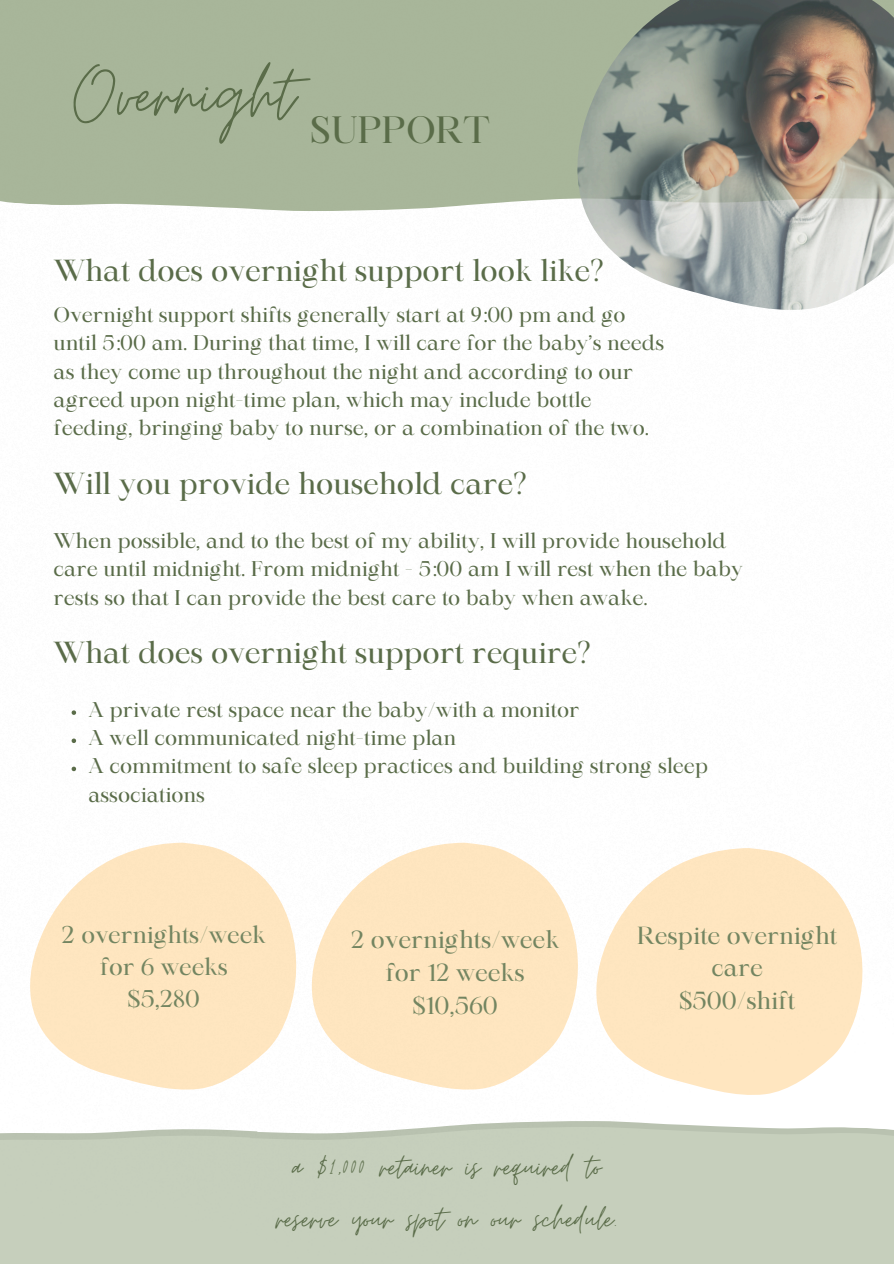
<style>
.page{position:relative;width:894px;height:1264px;background:#fff}
.page>*{position:absolute;margin:0;border:0;box-sizing:border-box;transform-origin:0 0}
.t1{font:82.8px "Moon Time";color:#5a6c49}
.t2{font:37.5px/51.8px "Moon Time";color:#5a6c49;text-align:center}
.t3{font:36.45px "Maharlika";color:#5a6c49}
.t4{font:29.1px "Maharlika";color:#5a6c49}
.t5{font:23.7px/32.5px "Maharlika";color:#738561;text-align:center}
.t6{font:23.25px/32px "Maharlika";color:#738561;text-align:center}
.t7{font:20.4px/28.2px "Maharlika";color:#5a6c49}
</style>
<div class="page">
<svg style="left:0;top:1089px;width:893px;height:174px;fill:#c6cfbc"></svg>
<div style="left:0;top:0;width:577px;height:211px;background:#a8b69a"></div>
<img style="left:577px;top:0;width:316px;height:310px">
<svg style="left:72px;top:710px;width:4px;height:5px"></svg>
<svg style="left:72px;top:738px;width:4px;height:5px"></svg>
<svg style="left:72px;top:766px;width:4px;height:5px"></svg>
<svg style="left:30px;top:842px;width:266px;height:247px;fill:#fee6c0"></svg>
<svg style="left:311px;top:842px;width:267px;height:247px;fill:#fee6c0"></svg>
<svg style="left:596px;top:848px;width:266px;height:247px;fill:#ffe6c0"></svg>
<h2 class="t1" style="left:74px;top:44px;width:222px">Overnight</h2>
<p class="t3" style="left:310px;top:115px;width:181px">SUPPORT</p>
<h1 class="t4" style="left:54px;top:259px;width:551px">What does overnight support look like?</h1>
<h4 class="t7" style="left:54px;top:303px;width:611px">Overnight support shifts generally start at 9:00 pm and go until 5:00 am. During that time, I will care for the baby’s needs as they come up throughout the night and according to our agreed upon night-time plan, which may include bottle feeding, bringing baby to nurse, or a combination of the two.</h4>
<p class="t4" style="left:54px;top:471px;width:475px">Will you provide household care?</p>
<p class="t7" style="left:54px;top:528px;width:690px">When possible, and to the best of my ability, I will provide household care until midnight. From midnight - 5:00 am I will rest when the baby rests so that I can provide the best care to baby when awake.</p>
<h4 class="t4" style="left:54px;top:640px;width:538px">What does overnight support require?</h4>
<p class="t7" style="left:88px;top:697px;width:492px">A private rest space near the baby/with a monitor</p>
<h4 class="t7" style="left:88px;top:725px;width:369px">A well communicated night-time plan</h4>
<p class="t7" style="left:88px;top:754px;width:621px">A commitment to safe sleep practices and building strong sleep associations</p>
<p class="t6" style="left:62px;top:921px;width:205px">2 overnights/week for 6 weeks $5,280</p>
<p class="t5" style="left:351px;top:925px;width:210px">2 overnights/week for 12 weeks $10,560</p>
<h5 class="t5" style="left:637px;top:921px;width:201px">Respite overnight care<br>$500/shift</h5>
<h5 class="t2" style="left:276px;top:1141px;width:343px">a $1,000 retainer is required to reserve your spot on our schedule.</h5>
</div>
